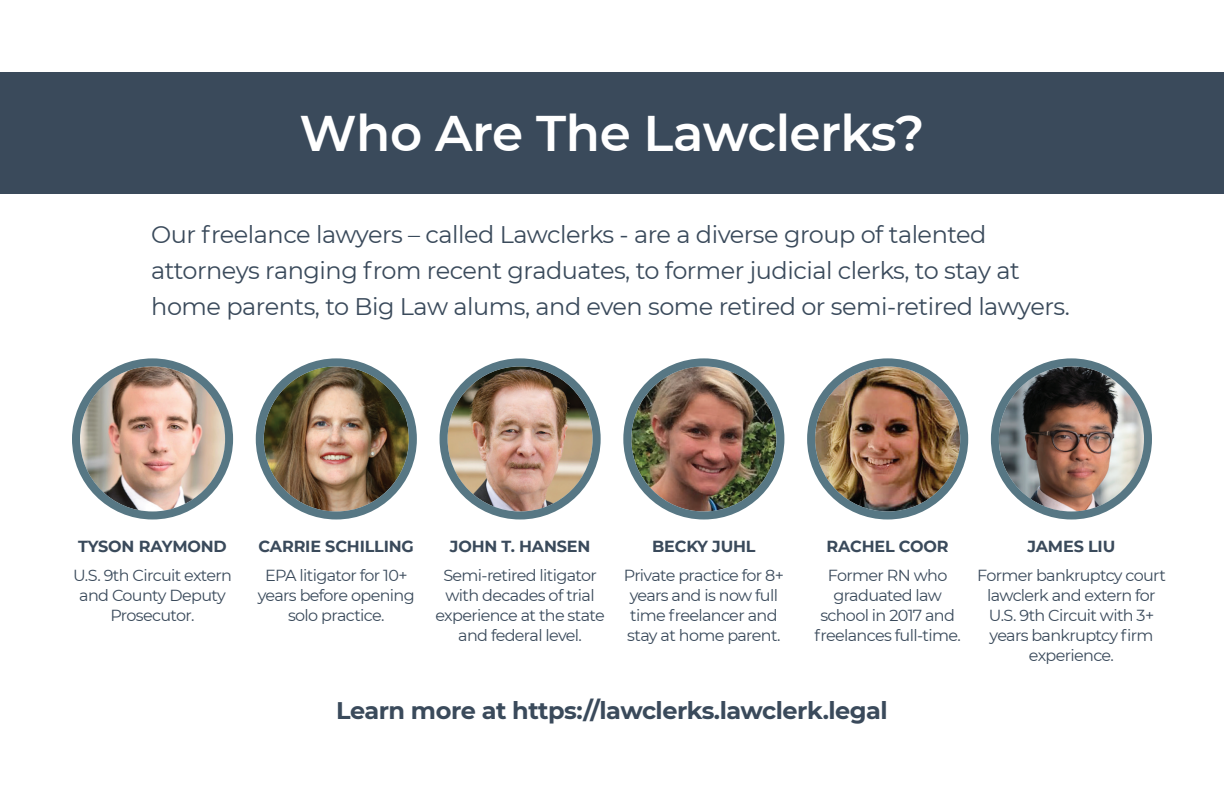
<style>
.page{position:relative;width:1224px;height:792px;background:#fff}
.page>*{position:absolute;margin:0;border:0;box-sizing:border-box;transform-origin:0 0}
.t1{font:600 50px "Montserrat";letter-spacing:-.01em;color:#fff}
.t2{font:24px/36px "Montserrat";letter-spacing:-.02em;color:#3a4a5b}
.t3{font:700 24px "Montserrat";letter-spacing:-.02em;color:#3a4a5b}
.t4{font:16px/20px "Montserrat";letter-spacing:-.04em;color:#3a4a5b;text-align:center}
.t5{font:700 16px "Montserrat";letter-spacing:-.01em;color:#3a4a5b}
</style>
<div class="page">
<div style="left:0;top:72px;width:1224px;height:121px;background:#3a4a5b"></div>
<div style="left:76px;top:362px;width:153px;height:154px;background:#577784;border-radius:50%"></div>
<img style="left:80px;top:366px;width:145px;height:146px;border-radius:73px">
<div style="left:72px;top:358px;width:161px;height:162px;border:8px solid #577784;border-radius:50%"></div>
<div style="left:260px;top:362px;width:153px;height:154px;background:#577784;border-radius:50%"></div>
<img style="left:264px;top:366px;width:145px;height:146px;border-radius:73px">
<div style="left:256px;top:358px;width:161px;height:162px;border:8px solid #577784;border-radius:50%"></div>
<div style="left:444px;top:362px;width:153px;height:154px;background:#577784;border-radius:50%"></div>
<img style="left:448px;top:366px;width:145px;height:146px;border-radius:73px">
<div style="left:440px;top:358px;width:161px;height:162px;border:8px solid #577784;border-radius:50%"></div>
<div style="left:627px;top:362px;width:153px;height:154px;background:#577784;border-radius:50%"></div>
<img style="left:631px;top:366px;width:145px;height:146px;border-radius:73px">
<div style="left:623px;top:358px;width:161px;height:162px;border:8px solid #577784;border-radius:50%"></div>
<div style="left:811px;top:362px;width:153px;height:154px;background:#577784;border-radius:50%"></div>
<img style="left:815px;top:366px;width:145px;height:146px;border-radius:73px">
<div style="left:807px;top:358px;width:161px;height:162px;border:8px solid #577784;border-radius:50%"></div>
<div style="left:995px;top:362px;width:153px;height:154px;background:#577784;border-radius:50%"></div>
<img style="left:999px;top:366px;width:145px;height:146px;border-radius:73px">
<div style="left:991px;top:358px;width:161px;height:162px;border:8px solid #577784;border-radius:50%"></div>
<h1 class="t1" style="left:300px;top:98px;width:626px">Who Are The Lawclerks?</h1>
<h2 class="t2" style="left:151px;top:215px;width:920px">Our freelance lawyers – called Lawclerks - are a diverse group of talented attorneys ranging from recent graduates, to former judicial clerks, to stay at home parents, to Big Law alums, and even some retired or semi-retired lawyers.</h2>
<p class="t5" style="left:78px;top:535px;width:150px">TYSON RAYMOND</p>
<p class="t4" style="left:73px;top:565px;width:160px">U.S. 9th Circuit extern and County Deputy<br>Prosecutor.</p>
<p class="t5" style="left:259px;top:535px;width:157px">CARRIE SCHILLING</p>
<p class="t4" style="left:258px;top:565px;width:158px">EPA litigator for 10+ years before opening solo practice.</p>
<p class="t5" style="left:450px;top:535px;width:142px">JOHN T. HANSEN</p>
<p class="t4" style="left:436px;top:565px;width:171px">Semi-retired litigator with decades of trial experience at the state and federal level.</p>
<p class="t5" style="left:652px;top:535px;width:105px">BECKY JUHL</p>
<p class="t4" style="left:624px;top:565px;width:162px;text-align:left">Private practice for 8+ years and is now full time freelancer and stay at home parent.</p>
<p class="t5" style="left:827px;top:535px;width:124px">RACHEL COOR</p>
<p class="t4" style="left:814px;top:565px;width:148px">Former RN who graduated law school in 2017 and freelances full-time.</p>
<h2 class="t3" style="left:336px;top:693px;width:553px">Learn more at https://lawclerks.lawclerk.legal</h2>
<p class="t5" style="left:1028px;top:535px;width:89px">JAMES LIU</p>
<p class="t4" style="left:977px;top:565px;width:190px">Former bankruptcy court lawclerk and extern for<br>U.S. 9th Circuit with 3+ years bankruptcy firm experience.</p>
</div>
